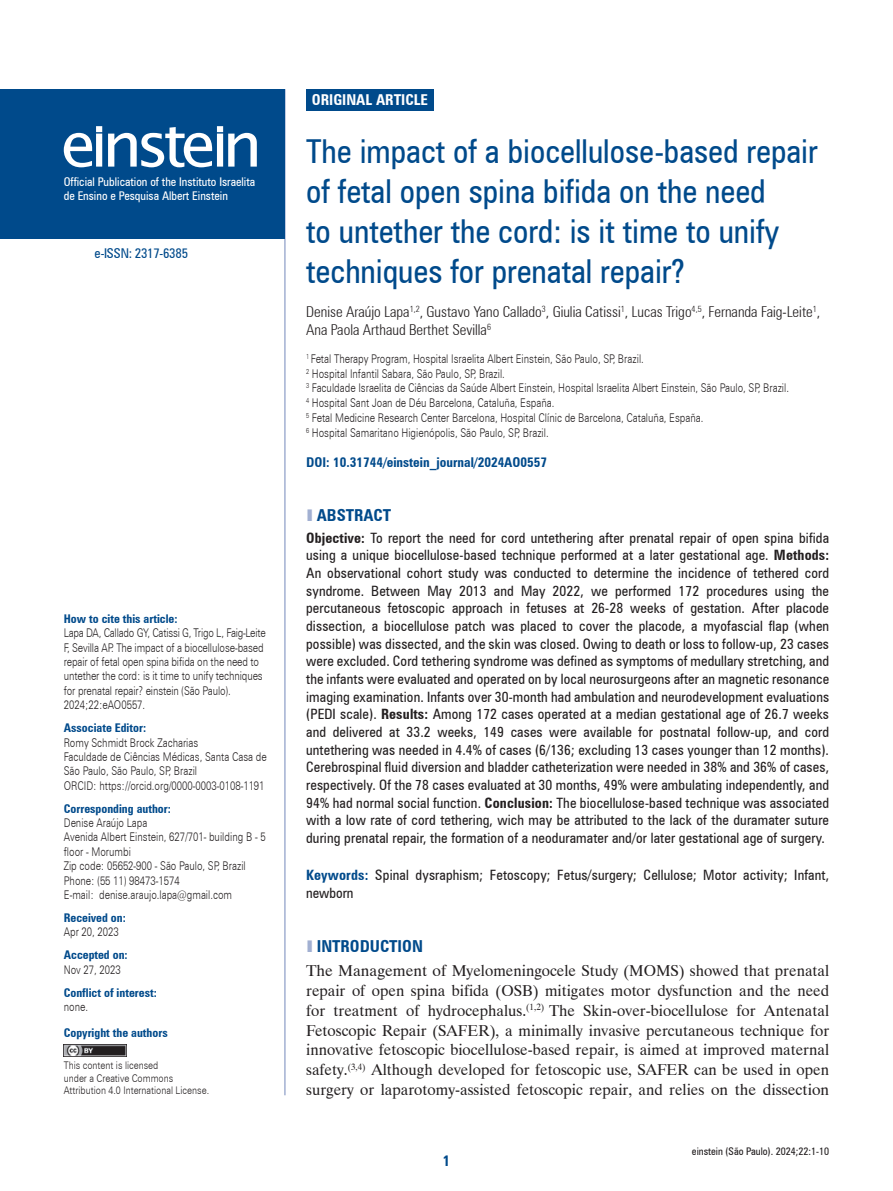
<style>
.page{position:relative;width:893px;height:1191px;background:#fff}
.page>*{position:absolute;margin:0;border:0;box-sizing:border-box;transform-origin:0 0}
.t1{font:condensed 33px/40px "Zurich BT";color:#004a8b}
.t2{font:700 condensed 16.5px "Zurich BT";color:#004a8b}
.t3{font:15.75px/20px "Dutch 801 BT";color:#231f20;text-align:justify}
.t4{font:300 condensed 15px/18.5px "Zurich BT";color:#231f20}
.t5{font:700 condensed 15px "Zurich BT";color:#fff}
.t6{font:700 condensed 15px "Zurich BT";color:#004a8b}
.t7{font:condensed 14.25px/17.7px "Zurich BT";letter-spacing:.01em;color:#231f20;text-align:justify}
.t8{font:700 condensed 13.5px "Zurich BT";color:#004a8b}
.t9{font:condensed 13.5px "Zurich BT";letter-spacing:-.02em;color:#004a8b}
.t10{font:300 12px/14.4px "Zurich BT";color:#231f20;scale:.8 1}
.t11{font:700 condensed 12px "Zurich BT";color:#004a8b}
.t12{font:condensed 12px/14.4px "Zurich BT";color:#fff}
.t13{font:300 10.5px/12.6px "Zurich BT";color:#231f20;scale:.85 1}
.t14{font:condensed 10.5px "Zurich BT";color:#231f20}
.s1{color:#a2b0d2}
.s2{font-weight:700}
.s3{font-weight:700;color:#004a8b}
</style>
<div class="page">
<img style="left:64px;top:1044px;width:63px;height:12px">
<div style="left:306px;top:89px;width:128px;height:21px;background:#004a8b"></div>
<hr style="left:284px;top:89px;width:2px;height:1006px;background:#a2b0d2">
<div style="left:0;top:89px;width:284px;height:149px;background:#004a8b"></div>
<svg style="left:108px;top:126px;width:149px;height:41px"></svg>
<svg style="left:64px;top:126px;width:38px;height:41px"></svg>
<p class="t12" style="left:64px;top:174px;width:193px">Official Publication of the Instituto Israelita de Ensino e Pesquisa Albert Einstein</p>
<p class="t9" style="left:95px;top:245px;width:95px">e-ISSN: 2317-6385</p>
<p class="t11" style="left:64px;top:611px;width:115px">How to cite this article:</p>
<p class="t10" style="left:64px;top:625px;width:254px">Lapa DA, Callado GY, Catissi G, Trigo L, Faig-Leite F, Sevilla AP. The impact of a biocellulose-based repair of fetal open spina bifida on the need to untether the cord: is it time to unify techniques for prenatal repair? einstein (São Paulo).<br>2024;22:eAO0557.</p>
<p class="t11" style="left:64px;top:720px;width:84px">Associate Editor:</p>
<p class="t10" style="left:64px;top:735px;width:255px">Romy Schmidt Brock Zacharias<br>Faculdade de Ciências Médicas, Santa Casa de São Paulo, São Paulo, SP, Brazil<br>ORCID: https://orcid.org/0000-0003-0108-1191</p>
<p class="t11" style="left:64px;top:801px;width:109px">Corresponding author:</p>
<p class="t10" style="left:64px;top:815px;width:254px">Denise Araújo Lapa<br>Avenida Albert Einstein, 627/701- building B - 5 floor - Morumbi<br>Zip code: 05652-900 - São Paulo, SP, Brazil<br>Phone: (55 11) 98473-1574<br>E-mail: denise.araujo.lapa@gmail.com</p>
<p class="t11" style="left:64px;top:910px;width:64px">Received on:</p>
<p class="t10" style="left:64px;top:925px;width:70px">Apr 20, 2023</p>
<p class="t11" style="left:64px;top:947px;width:65px">Accepted on:</p>
<p class="t10" style="left:64px;top:962px;width:73px">Nov 27, 2023</p>
<p class="t11" style="left:64px;top:985px;width:95px">Conflict of interest:</p>
<p class="t10" style="left:64px;top:999px;width:32px">none.</p>
<p class="t11" style="left:64px;top:1025px;width:105px">Copyright the authors</p>
<p class="t13" style="left:64px;top:1058px;width:173px">This content is licensed<br>under a Creative Commons<br>Attribution 4.0 International License.</p>
<p class="t5" style="left:312px;top:91px;width:118px">ORIGINAL ARTICLE</p>
<h1 class="t1" style="left:306px;top:131px;width:513px">The impact of a biocellulose-based repair of fetal open spina bifida on the need<br>to untether the cord: is it time to unify techniques for prenatal repair?</h1>
<p class="t4" style="left:306px;top:302px;width:516px">Denise Araújo Lapa<sup>1,2</sup>, Gustavo Yano Callado<sup>3</sup>, Giulia Catissi<sup>1</sup>, Lucas Trigo<sup>4,5</sup>, Fernanda Faig-Leite<sup>1</sup>,<br>Ana Paola Arthaud Berthet Sevilla<sup>6</sup></p>
<p class="t10" style="left:306px;top:351px;width:605px;line-height:14.9px"><sup>1</sup> Fetal Therapy Program, Hospital Israelita Albert Einstein, São Paulo, SP, Brazil.<br><sup>2</sup> Hospital Infantil Sabara, São Paulo, SP, Brazil.<br><sup>3</sup> Faculdade Israelita de Ciências da Saúde Albert Einstein, Hospital Israelita Albert Einstein, São Paulo, SP, Brazil.<br><sup>4</sup> Hospital Sant Joan de Déu Barcelona, Cataluña, España.<br><sup>5</sup> Fetal Medicine Research Center Barcelona, Hospital Clínic de Barcelona, Cataluña, España.<br><sup>6</sup> Hospital Samaritano Higienópolis, São Paulo, SP, Brazil.</p>
<p class="t8" style="left:306px;top:453px;width:243px">DOI: 10.31744/einstein_journal/2024AO0557</p>
<p class="t2" style="left:306px;top:504px;width:86px"><span class="s1">❚</span> ABSTRACT</p>
<p class="t7" style="left:306px;top:528px;width:524px"><span class="s2">Objective:</span> To report the need for cord untethering after prenatal repair of open spina bifida using a unique biocellulose-based technique performed at a later gestational age. <span class="s2">Methods:<br></span>An observational cohort study was conducted to determine the incidence of tethered cord syndrome. Between May 2013 and May 2022, we performed 172 procedures using the percutaneous fetoscopic approach in fetuses at 26-28 weeks of gestation. After placode dissection, a biocellulose patch was placed to cover the placode, a myofascial flap (when possible) was dissected, and the skin was closed. Owing to death or loss to follow-up, 23 cases were excluded. Cord tethering syndrome was defined as symptoms of medullary stretching, and the infants were evaluated and operated on by local neurosurgeons after an magnetic resonance imaging examination. Infants over 30-month had ambulation and neurodevelopment evaluations (PEDI scale). <span class="s2">Results:</span> Among 172 cases operated at a median gestational age of 26.7 weeks and delivered at 33.2 weeks, 149 cases were available for postnatal follow-up, and cord untethering was needed in 4.4% of cases (6/136; excluding 13 cases younger than 12 months).<br>Cerebrospinal fluid diversion and bladder catheterization were needed in 38% and 36% of cases, respectively. Of the 78 cases evaluated at 30 months, 49% were ambulating independently, and 94% had normal social function. <span class="s2">Conclusion:</span> The biocellulose-based technique was associated with a low rate of cord tethering, wich may be attributed to the lack of the duramater suture during prenatal repair, the formation of a neoduramater and/or later gestational age of surgery.</p>
<p class="t7" style="left:306px;top:865px;width:524px"><span class="s3">Keywords:</span> Spinal dysraphism; Fetoscopy; Fetus/surgery; Cellulose; Motor activity; Infant, newborn</p>
<p class="t2" style="left:306px;top:935px;width:118px"><span class="s1">❚</span> INTRODUCTION</p>
<p class="t3" style="left:306px;top:960px;width:525px">The Management of Myelomeningocele Study (MOMS) showed that prenatal repair of open spina bifida (OSB) mitigates motor dysfunction and the need for treatment of hydrocephalus.<sup>(1,2)</sup> The Skin-over-biocellulose for Antenatal Fetoscopic Repair (SAFER), a minimally invasive percutaneous technique for innovative fetoscopic biocellulose-based repair, is aimed at improved maternal safety.<sup>(3,4)</sup> Although developed for fetoscopic use, SAFER can be used in open surgery or laparotomy-assisted fetoscopic repair, and relies on the dissection</p>
<p class="t6" style="left:443px;top:1151px;width:9px">1</p>
<p class="t14" style="left:692px;top:1144px;width:139px">einstein (São Paulo). 2024;22:1-10</p>
</div>
